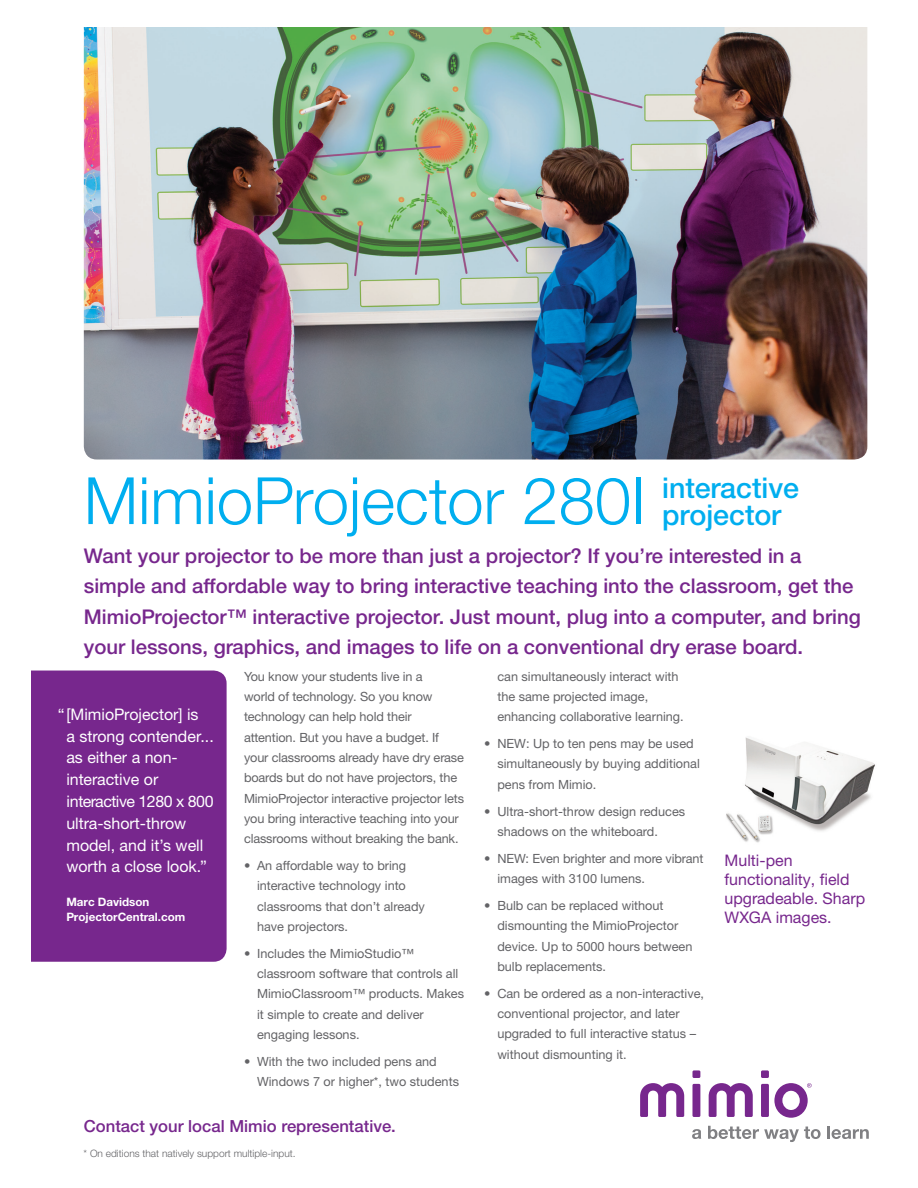
<style>
.page{position:relative;width:918px;height:1188px;background:#fff}
.page>*{position:absolute;margin:0;border:0;box-sizing:border-box;transform-origin:0 0}
.t1{font:300 65.25px "Helvetica Neue LTW1 G";color:#00aeef}
.t2{font:500 28.65px/27.6px "Helvetica Neue LTW1 G";color:#00aeef}
.t3{font:500 20.25px/30.5px "Helvetica Neue LTW1 G";color:#77278d}
.t4{font:500 16.65px "Helvetica Neue LTW1 G";color:#77278d}
.t5{font:15.9px/21.8px "Helvetica Neue LTW1 G";color:#fff}
.t6{font:15.9px/18.9px "Helvetica Neue LTW1 G";color:#77278d}
.t7{font:12.75px/20.2px "Helvetica Neue LTW1 G";color:#636366}
.t8{font:700 11.55px/14.5px "Helvetica Neue LTW1 G";color:#fff}
.t9{font:300 10.2px "Helvetica Neue LTW1 G";color:#636366}
</style>
<div class="page">
<img style="left:84px;top:27px;width:783px;height:433px">
<div style="left:32px;top:671px;width:195px;height:291px;background:#77278d"></div>
<img style="left:726px;top:737px;width:149px;height:106px">
<svg style="left:640px;top:1083px;width:44px;height:34px"></svg>
<div style="left:692px;top:1084px;width:8px;height:33px;background:#77278d"></div>
<svg style="left:709px;top:1083px;width:44px;height:34px"></svg>
<div style="left:761px;top:1084px;width:8px;height:33px;background:#77278d"></div>
<div style="left:692px;top:1070px;width:8px;height:8px;background:#77278d"></div>
<div style="left:761px;top:1070px;width:8px;height:8px;background:#77278d"></div>
<svg style="left:692px;top:1129px;width:9px;height:10px"></svg>
<svg style="left:708px;top:1126px;width:113px;height:16px"></svg>
<svg style="left:827px;top:1126px;width:42px;height:13px"></svg>
<svg style="left:774px;top:1083px;width:38px;height:35px"></svg>
<h1 class="t1" style="left:84px;top:461px;width:563px">MimioProjector 280I</h1>
<p class="t3" style="left:84px;top:540px;width:779px">Want your projector to be more than just a projector? If you’re interested in a simple and affordable way to bring interactive teaching into the classroom, get the MimioProjector™ interactive projector. Just mount, plug into a computer, and bring your lessons, graphics, and images to life on a conventional dry erase board.</p>
<p class="t7" style="left:244px;top:666px;width:222px">You know your students live in a<br>world of technology. So you know technology can help hold their attention. But you have a budget. If your classrooms already have dry erase boards but do not have projectors, the MimioProjector interactive projector lets you bring interactive teaching into your classrooms without breaking the bank.</p>
<p class="t7" style="left:257px;top:855px;width:169px;text-indent:-13px">• An affordable way to bring interactive technology into classrooms that don’t already have projectors.</p>
<p class="t7" style="left:257px;top:943px;width:209px;text-indent:-13px">• Includes the MimioStudio™ classroom software that controls all<br>MimioClassroom™ products. Makes it simple to create and deliver engaging lessons.</p>
<p class="t7" style="left:257px;top:1051px;width:203px;text-indent:-13px">• With the two included pens and<br>Windows 7 or higher*, two students</p>
<h2 class="t2" style="left:662px;top:474px;width:139px">interactive projector</h2>
<p class="t7" style="left:497px;top:666px;width:188px">can simultaneously interact with the same projected image, enhancing collaborative learning.</p>
<p class="t7" style="left:497px;top:733px;width:204px;text-indent:-13px">• NEW: Up to ten pens may be used simultaneously by buying additional pens from Mimio.</p>
<p class="t7" style="left:497px;top:801px;width:189px;text-indent:-13px">• Ultra-short-throw design reduces shadows on the whiteboard.</p>
<p class="t7" style="left:497px;top:848px;width:208px;text-indent:-13px">• NEW: Even brighter and more vibrant images with 3100 lumens.</p>
<p class="t7" style="left:497px;top:895px;width:197px;text-indent:-13px">• Bulb can be replaced without dismounting the MimioProjector device. Up to 5000 hours between bulb replacements.</p>
<p class="t7" style="left:497px;top:983px;width:208px;text-indent:-13px">• Can be ordered as a non-interactive, conventional projector, and later upgraded to full interactive status – without dismounting it.</p>
<p class="t5" style="left:66px;top:703px;width:149px;text-indent:-9px">“ [MimioProjector] is<br>a strong contender... as either a non&shy;interactive or interactive 1280 x 800 ultra-short-throw model, and it’s well worth a close look.”</p>
<p class="t8" style="left:66px;top:895px;width:121px">Marc Davidson<br>ProjectorCentral.com</p>
<p class="t6" style="left:725px;top:851px;width:142px">Multi-pen functionality, field upgradeable. Sharp<br>WXGA images.</p>
<h3 class="t4" style="left:84px;top:1116px;width:314px">Contact your local Mimio representative.</h3>
<p class="t9" style="left:84px;top:1147px;width:214px">* On editions that natively support multiple-input.</p>
</div>
